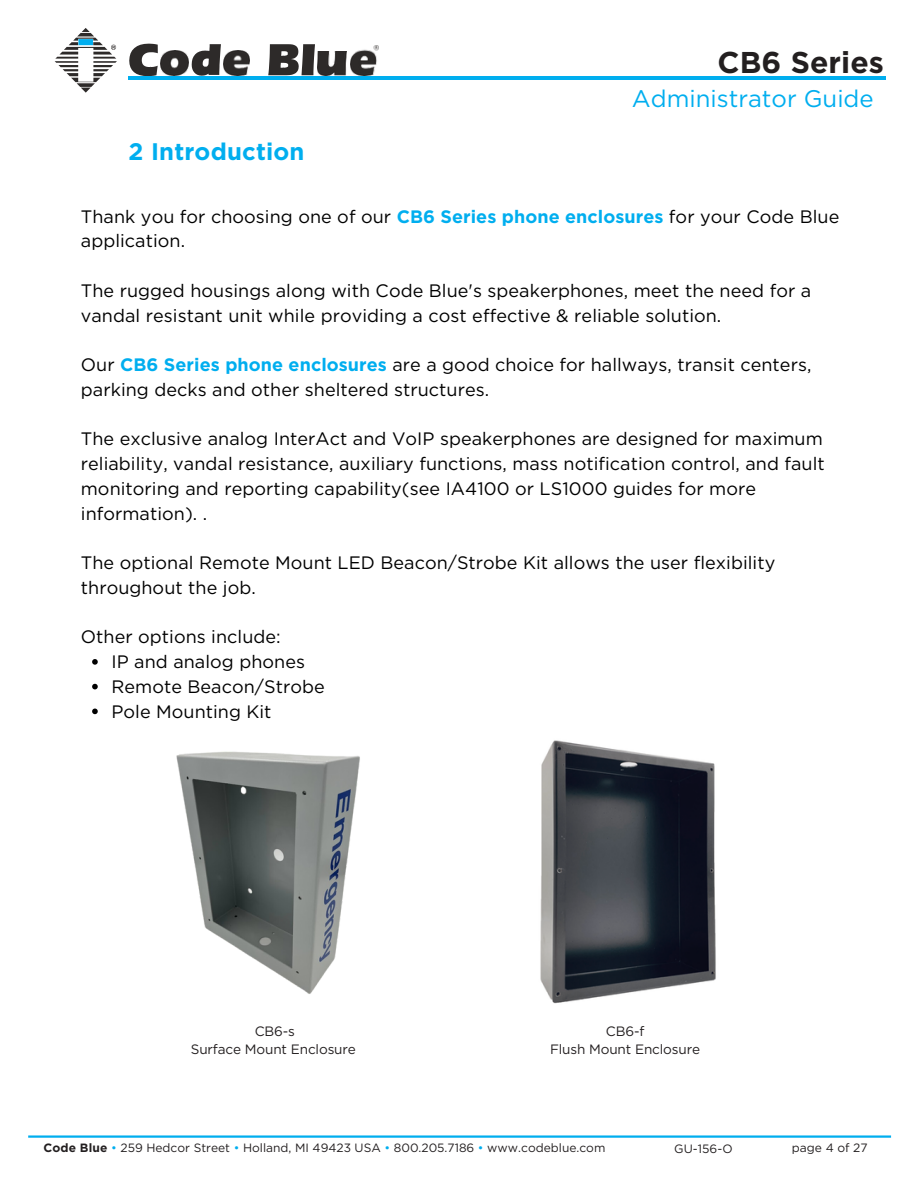
<style>
.page{position:relative;width:918px;height:1188px;background:#fff}
.page>*{position:absolute;margin:0;border:0;box-sizing:border-box;transform-origin:0 0}
.t1{font:700 30px "Gotham";letter-spacing:.005em;color:#231f20}
.t2{font:24px "Gotham";color:#00aeef}
.t3{font:700 24px "Gotham";letter-spacing:.01em;color:#00aeef}
.t4{font:18px/24.8px "Gotham";letter-spacing:.005em;color:#000}
.t5{font:13.5px/18px "Gotham";letter-spacing:-.01em;color:#231f20;text-align:center}
.t6{font:12px "Gotham";color:#231f20}
.s1{font-weight:700;color:#00aeef}
.s2{font-weight:700}
.s3{color:#00aeef}
</style>
<div class="page">
<svg style="left:55px;top:28px;width:62px;height:65px"></svg>
<svg style="left:129px;top:44px;width:29px;height:32px"></svg>
<svg style="left:192px;top:44px;width:29px;height:32px"></svg>
<svg style="left:268px;top:44px;width:47px;height:31px"></svg>
<img style="left:350px;top:45px;width:28px;height:31px">
<img style="left:160px;top:51px;width:28px;height:24px">
<img style="left:224px;top:51px;width:26px;height:24px">
<img style="left:318px;top:51px;width:29px;height:25px">
<hr style="left:28px;top:1135px;width:863px;height:3px;background:#00aeef">
<hr style="left:129px;top:77px;width:757px;height:3px;background:#00aeef">
<svg style="left:92px;top:659px;width:6px;height:6px"></svg>
<svg style="left:92px;top:684px;width:6px;height:5px"></svg>
<svg style="left:92px;top:709px;width:6px;height:5px"></svg>
<img style="left:540px;top:740px;width:176px;height:264px">
<img style="left:176px;top:751px;width:184px;height:243px">
<h1 class="t1" style="left:718px;top:44px;width:168px">CB6 Series</h1>
<h2 class="t3" style="left:129px;top:137px;width:177px">2 Introduction</h2>
<h2 class="t2" style="left:632px;top:84px;width:243px">Administrator Guide</h2>
<p class="t4" style="left:81px;top:204px;width:760px">Thank you for choosing one of our <span class="s1">CB6 Series phone enclosures</span> for your Code Blue application.</p>
<p class="t4" style="left:81px;top:278px;width:732px">The rugged housings along with Code Blue's speakerphones, meet the need for a vandal resistant unit while providing a cost effective &amp; reliable solution.</p>
<p class="t4" style="left:81px;top:352px;width:732px">Our <span class="s1">CB6 Series phone enclosures</span> are a good choice for hallways, transit centers, parking decks and other sheltered structures.</p>
<p class="t4" style="left:81px;top:426px;width:745px">The exclusive analog InterAct and VoIP speakerphones are designed for maximum reliability, vandal resistance, auxiliary functions, mass notification control, and fault monitoring and reporting capability(see IA4100 or LS1000 guides for more information). .</p>
<p class="t4" style="left:81px;top:550px;width:696px">The optional Remote Mount LED Beacon/Strobe Kit allows the user flexibility throughout the job.</p>
<p class="t4" style="left:111px;top:624px;width:215px;text-indent:-31px">Other options include:<br>IP and analog phones<br>Remote Beacon/Strobe<br>Pole Mounting Kit</p>
<p class="t5" style="left:191px;top:1022px;width:167px">CB6-s<br>Surface Mount Enclosure</p>
<p class="t5" style="left:550px;top:1022px;width:152px">CB6-f<br>Flush Mount Enclosure</p>
<p class="t6" style="left:44px;top:1141px;width:563px"><span class="s2">Code Blue</span> <span class="s3">•</span> 259 Hedcor Street <span class="s3">•</span> Holland, MI 49423 USA <span class="s3">•</span> 800.205.7186 <span class="s3">•</span> www.codeblue.com</p>
<p class="t6" style="left:674px;top:1141px;width:60px">GU-156-O</p>
<p class="t6" style="left:792px;top:1141px;width:77px">page 4 of 27</p>
</div>
